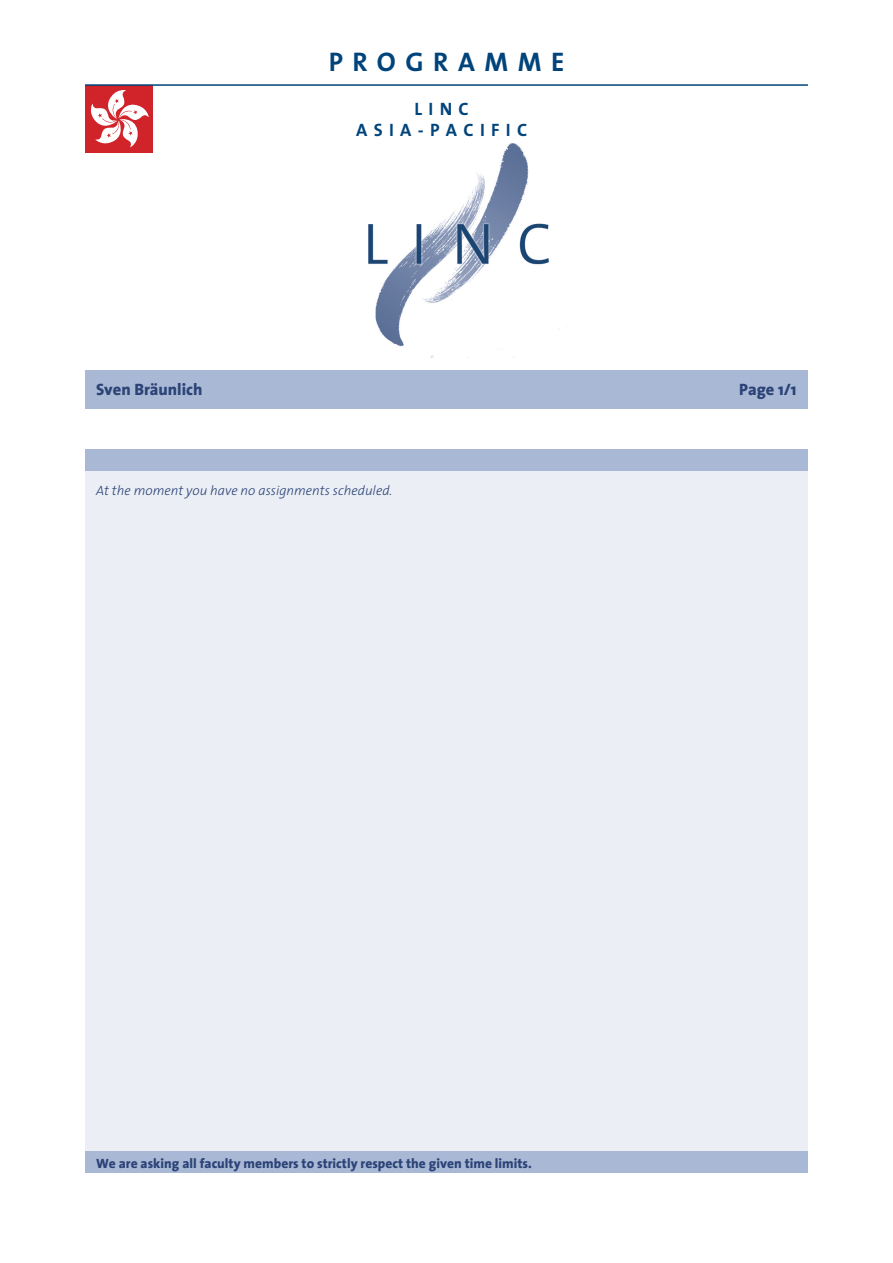
<style>
.page{position:relative;width:893px;height:1263px;background:#fff}
.page>*{position:absolute;margin:0;border:0;box-sizing:border-box;transform-origin:0 0}
.t1{font:700 27px "The Sans";letter-spacing:.35em;color:#00447b}
.Sans_7{font:18px "The Sans Bold Caps";letter-spacing:.35em;color:#00447b}
.t2{font:800 16.5px "The Sans";color:#2b4377}
.t3{font:800 13.5px "The Sans";color:#2b4377}
.t4{font:italic 300 13.5px "The Sans";color:#2b4377}
</style>
<div class="page">
<div style="left:85px;top:85px;width:68px;height:68px;background:#d1232a"></div>
<svg style="left:91px;top:90px;width:58px;height:57px"></svg>
<div style="left:85px;top:370px;width:723px;height:39px;background:#a9b8d4"></div>
<div style="left:85px;top:450px;width:723px;height:711px;background:#ebeff5"></div>
<div style="left:85px;top:450px;width:723px;height:21px;background:#a9b8d4"></div>
<div style="left:85px;top:1151px;width:723px;height:21px;background:#a9b8d4"></div>
<hr style="left:85px;top:84px;width:723px;height:2px;background:#00447b">
<img style="left:368px;top:138px;width:192px;height:220px">
<p class="t2" style="left:96px;top:383px;width:108px">Sven Bräunlich</p>
<p class="t1" style="left:329px;top:39px;width:237px">PROGRAMME</p>
<p class="Sans_7" style="left:414px;top:93px;width:56px">LINC</p>
<p class="Sans_7" style="left:356px;top:114px;width:173px">ASIA-PACIFIC</p>
<p class="t4" style="left:96px;top:485px;width:298px">At the moment you have no assignments scheduled.</p>
<p class="t2" style="left:739px;top:383px;width:59px">Page 1/1</p>
<p class="t3" style="left:96px;top:1159px;width:437px">We are asking all faculty members to strictly respect the given time limits.</p>
</div>
